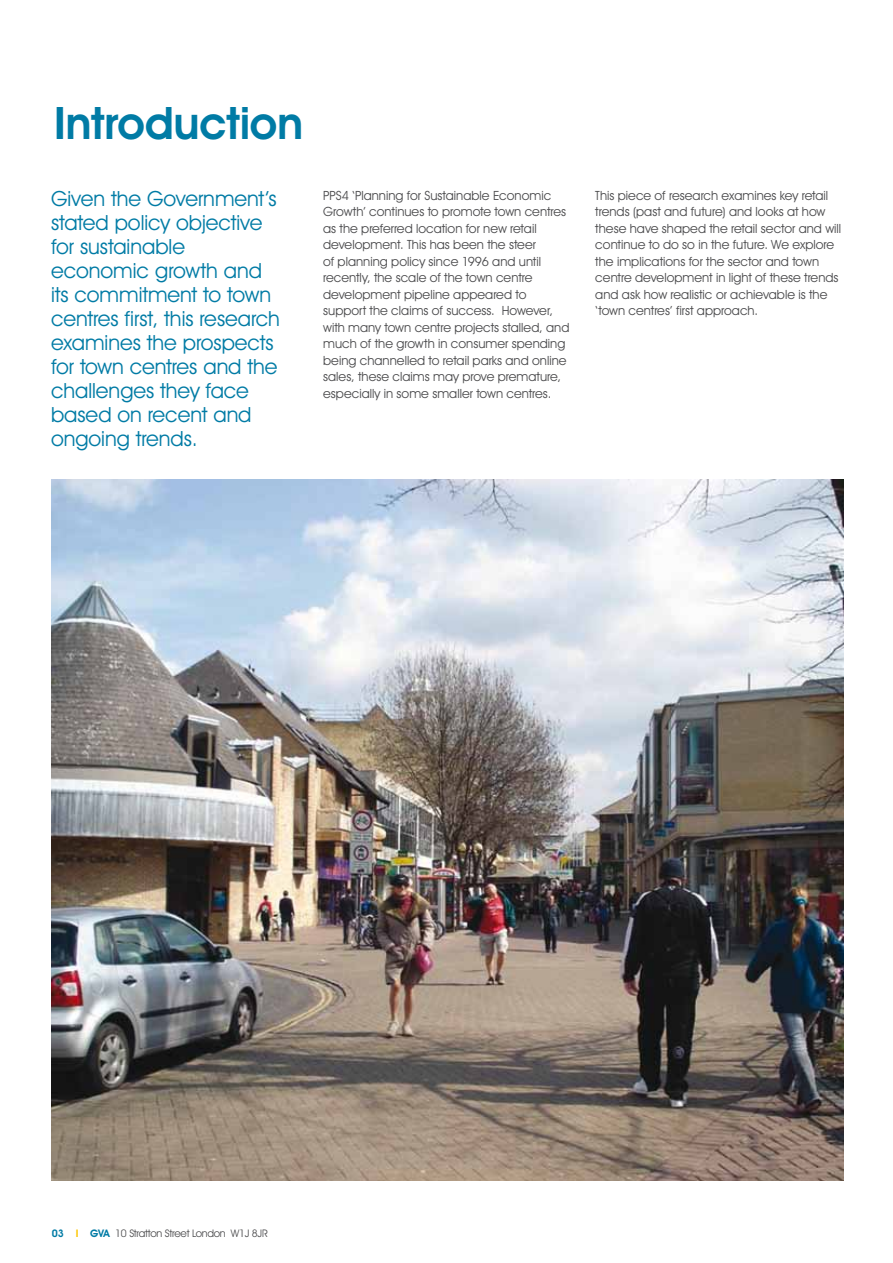
<style>
.page{position:relative;width:893px;height:1263px;background:#fff}
.page>*{position:absolute;margin:0;border:0;box-sizing:border-box;transform-origin:0 0}
.t1{font:600 45px "Avant Garde IT Cby BT";letter-spacing:-.005em;color:#007ba5}
.t2{font:21px/24px "Avant Garde IT Cby BT";color:#007ba5}
.t3{font:12.75px/16.5px "Avant Garde IT Cby BT";color:#4b4b4d}
.t4{font:10.5px "Avant Garde IT Cby BT";letter-spacing:-.025em;color:#4b4b4d}
.s1{font-weight:600;color:#007ba5}
.s2{font-weight:600;color:#fdc600}
</style>
<div class="page">
<img style="left:51px;top:479px;width:792px;height:702px">
<h1 class="t1" style="left:54px;top:96px;width:251px">Introduction</h1>
<p class="t2" style="left:51px;top:186px;width:230px">Given the Government’s stated policy objective for sustainable economic growth and its commitment to town centres first, this research examines the prospects for town centres and the challenges they face based on recent and ongoing trends.</p>
<p class="t3" style="left:323px;top:187px;width:248px">PPS4 ‘Planning for Sustainable Economic Growth’ continues to promote town centres as the preferred location for new retail development. This has been the steer<br>of planning policy since 1996 and until recently, the scale of the town centre development pipeline appeared to support the claims of success. However, with many town centre projects stalled, and much of the growth in consumer spending being channelled to retail parks and online sales, these claims may prove premature, especially in some smaller town centres.</p>
<p class="t3" style="left:595px;top:187px;width:247px">This piece of research examines key retail trends (past and future) and looks at how these have shaped the retail sector and will continue to do so in the future. We explore the implications for the sector and town centre development in light of these trends and ask how realistic or achievable is the ‘town centres’ first approach.</p>
<p class="t4" style="left:52px;top:1227px;width:217px"><span class="s1">03</span> <span class="s2">I</span> <span class="s1">GVA</span> 10 Stratton Street London W1J 8JR</p>
</div>
